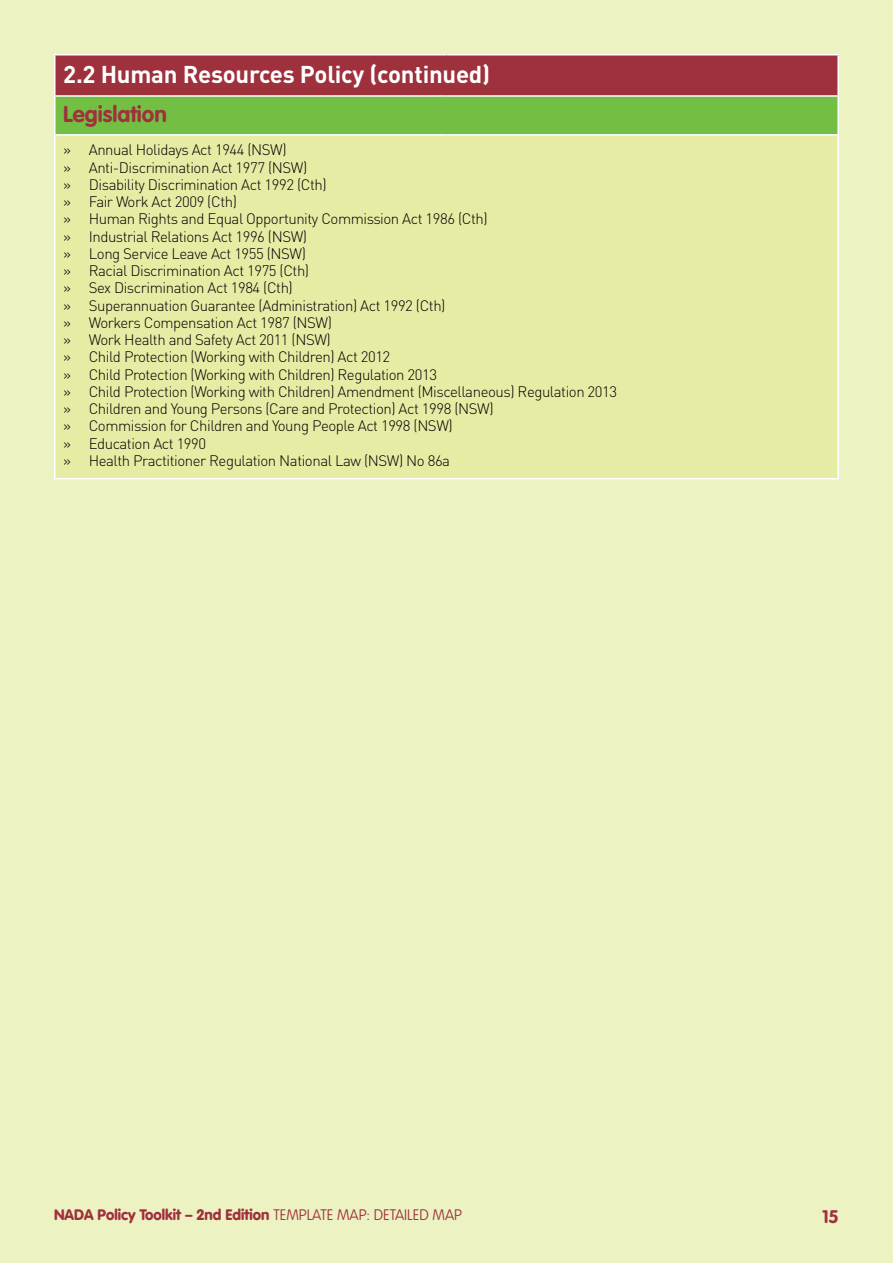
<style>
.page{position:relative;width:893px;height:1263px;background:#edf2c2}
.page>*{position:absolute;margin:0;border:0;box-sizing:border-box;transform-origin:0 0}
.TABLE_Head_A{font:700 24px "DIN";letter-spacing:-.01em;color:#fff}
.Head_C{font:700 22.5px "VAG Rounded";color:#9f313d}
.Head_B{font:700 18px "VAG Rounded";color:#9f313d}
.Table_Light{font:300 15px "DIN";letter-spacing:-.03em;color:#000}
.Head_B-2{font:900 15px "VAG Rounded";color:#9f313d}
.s1{font-weight:100}
</style>
<div class="page">
<div style="left:55px;top:55px;width:783px;height:41px;background:#9f313d"></div>
<div style="left:55px;top:96px;width:783px;height:39px;background:#72bf44"></div>
<div style="left:55px;top:135px;width:783px;height:344px;background:#e6eca4"></div>
<hr style="left:54px;top:54px;width:392px;height:2px;background:#fff">
<hr style="left:54px;top:55px;width:2px;height:40px;background:#fff">
<hr style="left:446px;top:54px;width:393px;height:2px;background:#fff">
<hr style="left:837px;top:55px;width:2px;height:40px;background:#fff">
<hr style="left:54px;top:95px;width:392px;height:2px;background:#fff">
<hr style="left:54px;top:97px;width:2px;height:37px;background:#fff">
<hr style="left:446px;top:95px;width:393px;height:2px;background:#fff">
<hr style="left:837px;top:97px;width:2px;height:37px;background:#fff">
<hr style="left:54px;top:134px;width:392px;height:2px;background:#fff">
<hr style="left:446px;top:134px;width:393px;height:2px;background:#fff">
<hr style="left:54px;top:478px;width:392px;height:1px;background:#fff">
<hr style="left:446px;top:478px;width:393px;height:1px;background:#fff">
<hr style="left:54px;top:136px;width:2px;height:342px;background:#fff">
<hr style="left:837px;top:136px;width:2px;height:342px;background:#fff">
<p class="TABLE_Head_A" style="left:63px;top:59px;width:428px">2.2 Human Resources Policy (continued)</p>
<p class="Head_C" style="left:63px;top:101px;width:105px">Legislation</p>
<p class="Table_Light" style="left:63px;top:141px;width:225px">» Annual Holidays Act 1944 (NSW)</p>
<p class="Table_Light" style="left:63px;top:158px;width:246px">» Anti-Discrimination Act 1977 (NSW)</p>
<p class="Table_Light" style="left:63px;top:175px;width:265px">» Disability Discrimination Act 1992 (Cth)</p>
<p class="Table_Light" style="left:63px;top:193px;width:175px">» Fair Work Act 2009 (Cth)</p>
<p class="Table_Light" style="left:63px;top:210px;width:426px">» Human Rights and Equal Opportunity Commission Act 1986 (Cth)</p>
<p class="Table_Light" style="left:63px;top:227px;width:245px">» Industrial Relations Act 1996 (NSW)</p>
<p class="Table_Light" style="left:63px;top:244px;width:244px">» Long Service Leave Act 1955 (NSW)</p>
<p class="Table_Light" style="left:63px;top:262px;width:247px">» Racial Discrimination Act 1975 (Cth)</p>
<p class="Table_Light" style="left:63px;top:279px;width:231px">» Sex Discrimination Act 1984 (Cth)</p>
<p class="Table_Light" style="left:63px;top:296px;width:384px">» Superannuation Guarantee (Administration) Act 1992 (Cth)</p>
<p class="Table_Light" style="left:63px;top:313px;width:270px">» Workers Compensation Act 1987 (NSW)</p>
<p class="Table_Light" style="left:63px;top:331px;width:269px">» Work Health and Safety Act 2011 (NSW)</p>
<p class="Table_Light" style="left:63px;top:348px;width:329px">» Child Protection (Working with Children) Act 2012</p>
<p class="Table_Light" style="left:63px;top:365px;width:375px">» Child Protection (Working with Children) Regulation 2013</p>
<p class="Table_Light" style="left:63px;top:382px;width:555px">» Child Protection (Working with Children) Amendment (Miscellaneous) Regulation 2013</p>
<p class="Table_Light" style="left:63px;top:400px;width:432px">» Children and Young Persons (Care and Protection) Act 1998 (NSW)</p>
<p class="Table_Light" style="left:63px;top:417px;width:391px">» Commission for Children and Young People Act 1998 (NSW)</p>
<p class="Table_Light" style="left:63px;top:434px;width:144px">» Education Act 1990</p>
<p class="Table_Light" style="left:63px;top:451px;width:388px">» Health Practitioner Regulation National Law (NSW) No 86a</p>
<p class="Head_B-2" style="left:54px;top:1206px;width:410px">NADA Policy Toolkit – 2nd Edition <span class="s1">TEMPLATE MAP: DETAILED MAP</span></p>
<p class="Head_B" style="left:822px;top:1206px;width:18px">15</p>
</div>
